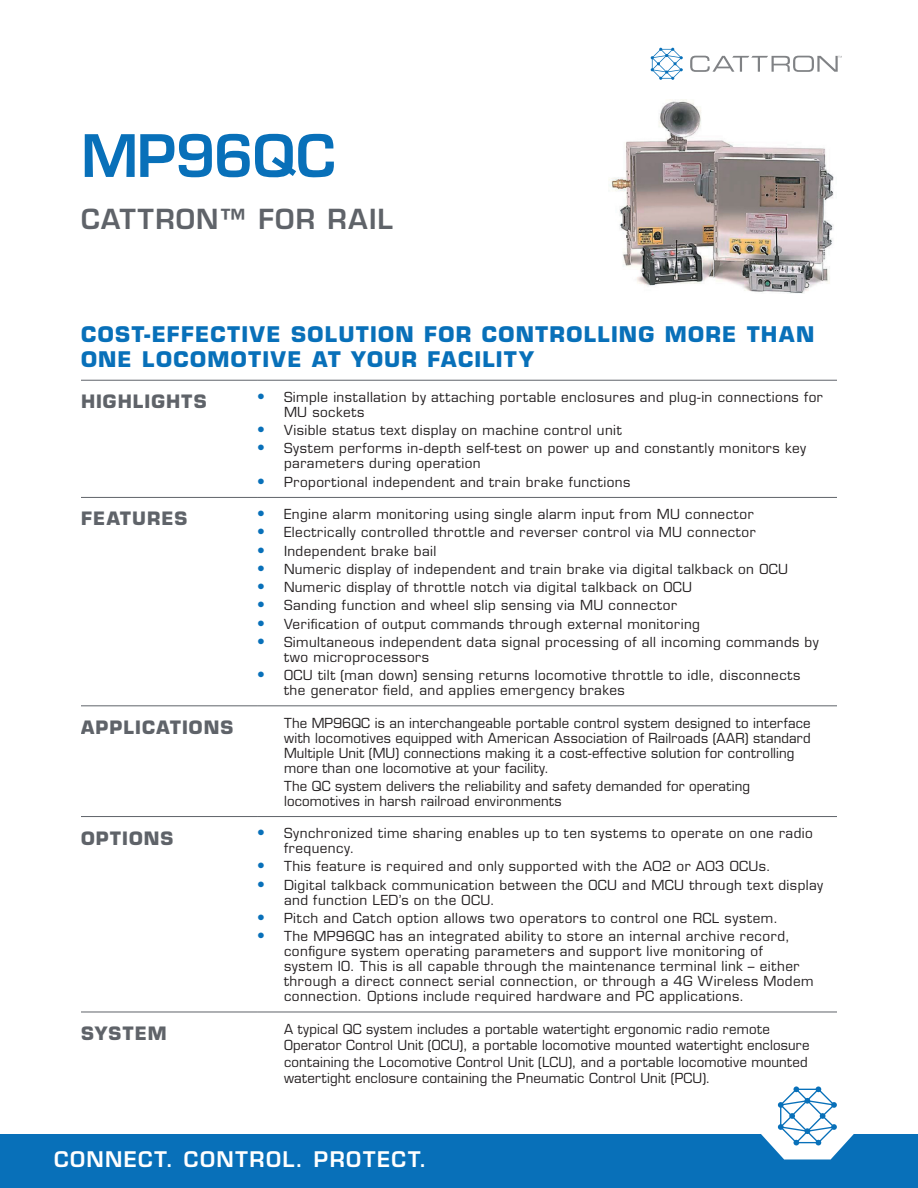
<style>
.page{position:relative;width:918px;height:1188px;background:#fff}
.page>*{position:absolute;margin:0;border:0;box-sizing:border-box;transform-origin:0 0}
.t1{font:600 57px "Eurostile";letter-spacing:-.02em;color:#0870b9}
.t2{font:600 27px "Eurostile";letter-spacing:.045em;color:#5f6369}
.t3{font:700 21px/25.2px "Eurostile";letter-spacing:.065em;color:#0870b9}
.t4{font:600 21px "Eurostile";letter-spacing:.07em;color:#fff}
.t5{font:700 18px "Eurostile";letter-spacing:.06em;color:#5f6369}
.Bullet_Text_no_inden{font:13.5px/15px "Eurostile";letter-spacing:.03em;color:#231f20}
.s1{font-weight:600;font-size:15px;color:#0870b9}
</style>
<div class="page">
<hr style="left:81px;top:380px;width:176px;height:1px;background:#5f6369">
<hr style="left:257px;top:380px;width:580px;height:1px;background:#5f6369">
<hr style="left:81px;top:497px;width:176px;height:1px;background:#5f6369">
<hr style="left:257px;top:497px;width:580px;height:1px;background:#5f6369">
<hr style="left:81px;top:706px;width:176px;height:1px;background:#5f6369">
<hr style="left:257px;top:706px;width:580px;height:1px;background:#5f6369">
<hr style="left:81px;top:816px;width:176px;height:1px;background:#5f6369">
<hr style="left:257px;top:816px;width:580px;height:1px;background:#5f6369">
<hr style="left:81px;top:1012px;width:176px;height:1px;background:#5f6369">
<hr style="left:257px;top:1012px;width:580px;height:1px;background:#5f6369">
<svg style="left:651px;top:48px;width:32px;height:32px"></svg>
<svg style="left:690px;top:56px;width:152px;height:16px"></svg>
<div style="left:0;top:1134px;width:918px;height:54px;background:#0870b9"></div>
<svg style="left:778px;top:1086px;width:59px;height:59px"></svg>
<img style="left:609px;top:99px;width:225px;height:195px">
<p class="t1" style="left:81px;top:120px;width:256px">MP96QC</p>
<p class="t2" style="left:81px;top:203px;width:313px">CATTRON™ FOR RAIL</p>
<p class="t3" style="left:81px;top:321px;width:735px">COST-EFFECTIVE SOLUTION FOR CONTROLLING MORE THAN<br>ONE LOCOMOTIVE AT YOUR FACILITY</p>
<p class="t5" style="left:81px;top:391px;width:127px">HIGHLIGHTS</p>
<p class="Bullet_Text_no_inden" style="left:284px;top:389px;width:540px;text-indent:-27px"><span class="s1">•</span> Simple installation by attaching portable enclosures and plug-in connections for<br>MU sockets</p>
<p class="Bullet_Text_no_inden" style="left:257px;top:423px;width:366px"><span class="s1">•</span> Visible status text display on machine control unit</p>
<p class="Bullet_Text_no_inden" style="left:284px;top:441px;width:524px;text-indent:-27px"><span class="s1">•</span> System performs in-depth self-test on power up and constantly monitors key parameters during operation</p>
<p class="Bullet_Text_no_inden" style="left:257px;top:474px;width:375px"><span class="s1">•</span> Proportional independent and train brake functions</p>
<p class="t5" style="left:81px;top:508px;width:108px">FEATURES</p>
<p class="Bullet_Text_no_inden" style="left:257px;top:507px;width:498px"><span class="s1">•</span> Engine alarm monitoring using single alarm input from MU connector</p>
<p class="Bullet_Text_no_inden" style="left:257px;top:525px;width:500px"><span class="s1">•</span> Electrically controlled throttle and reverser control via MU connector</p>
<p class="Bullet_Text_no_inden" style="left:257px;top:543px;width:181px"><span class="s1">•</span> Independent brake bail</p>
<p class="Bullet_Text_no_inden" style="left:257px;top:561px;width:533px"><span class="s1">•</span> Numeric display of independent and train brake via digital talkback on OCU</p>
<p class="Bullet_Text_no_inden" style="left:257px;top:580px;width:437px"><span class="s1">•</span> Numeric display of throttle notch via digital talkback on OCU</p>
<p class="Bullet_Text_no_inden" style="left:257px;top:598px;width:421px"><span class="s1">•</span> Sanding function and wheel slip sensing via MU connector</p>
<p class="Bullet_Text_no_inden" style="left:257px;top:616px;width:444px"><span class="s1">•</span> Verification of output commands through external monitoring</p>
<p class="Bullet_Text_no_inden" style="left:284px;top:634px;width:536px;text-indent:-27px"><span class="s1">•</span> Simultaneous independent data signal processing of all incoming commands by two microprocessors</p>
<p class="Bullet_Text_no_inden" style="left:284px;top:668px;width:518px;text-indent:-27px"><span class="s1">•</span> OCU tilt (man down) sensing returns locomotive throttle to idle, disconnects the generator field, and applies emergency brakes</p>
<p class="t5" style="left:81px;top:716px;width:154px">APPLICATIONS</p>
<p class="Bullet_Text_no_inden" style="left:284px;top:715px;width:528px">The MP96QC is an interchangeable portable control system designed to interface with locomotives equipped with American Association of Railroads (AAR) standard Multiple Unit (MU) connections making it a cost-effective solution for controlling more than one locomotive at your facility.</p>
<p class="Bullet_Text_no_inden" style="left:284px;top:778px;width:468px">The QC system delivers the reliability and safety demanded for operating locomotives in harsh railroad environments</p>
<p class="t5" style="left:81px;top:827px;width:94px">OPTIONS</p>
<p class="Bullet_Text_no_inden" style="left:284px;top:826px;width:530px;text-indent:-27px"><span class="s1">•</span> Synchronized time sharing enables up to ten systems to operate on one radio frequency.</p>
<p class="Bullet_Text_no_inden" style="left:257px;top:859px;width:515px"><span class="s1">•</span> This feature is required and only supported with the A02 or A03 OCUs.</p>
<p class="Bullet_Text_no_inden" style="left:284px;top:877px;width:541px;text-indent:-27px"><span class="s1">•</span> Digital talkback communication between the OCU and MCU through text display and function LED’s on the OCU.</p>
<p class="Bullet_Text_no_inden" style="left:257px;top:910px;width:523px"><span class="s1">•</span> Pitch and Catch option allows two operators to control one RCL system.</p>
<p class="Bullet_Text_no_inden" style="left:284px;top:929px;width:531px;text-indent:-27px"><span class="s1">•</span> The MP96QC has an integrated ability to store an internal archive record, configure system operating parameters and support live monitoring of system IO. This is all capable through the maintenance terminal link – either through a direct connect serial connection, or through a 4G Wireless Modem connection. Options include required hardware and PC applications.</p>
<p class="t5" style="left:81px;top:1022px;width:87px">SYSTEM</p>
<p class="Bullet_Text_no_inden" style="left:284px;top:1020px;width:527px;line-height:16.5px">A typical QC system includes a portable watertight ergonomic radio remote Operator Control Unit (OCU), a portable locomotive mounted watertight enclosure containing the Locomotive Control Unit (LCU), and a portable locomotive mounted watertight enclosure containing the Pneumatic Control Unit (PCU).</p>
<p class="t4" style="left:54px;top:1147px;width:374px">CONNECT. CONTROL. PROTECT.</p>
</div>
